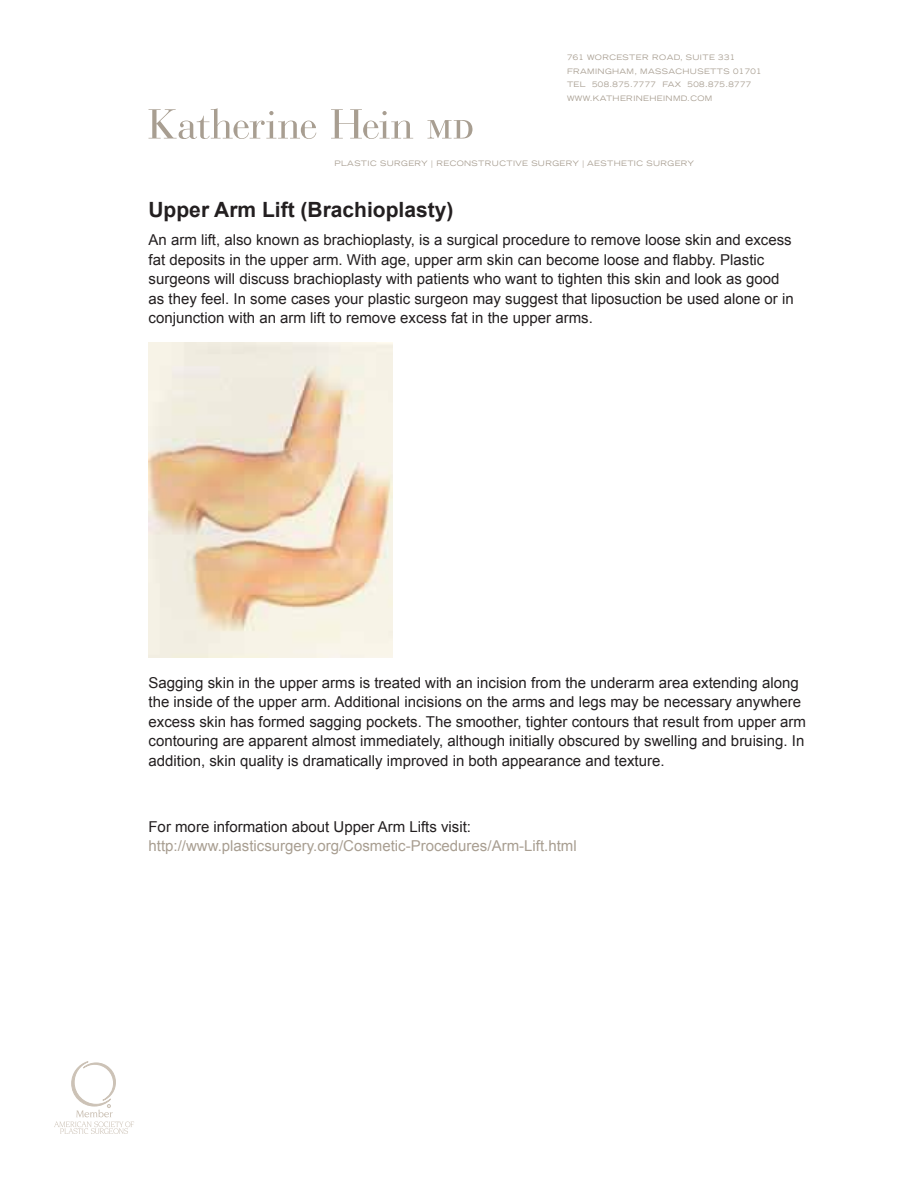
<style>
.page{position:relative;width:918px;height:1188px;background:#fff}
.page>*{position:absolute;margin:0;border:0;box-sizing:border-box;transform-origin:0 0}
.t1{font:700 21px "Arial";color:#231f20}
.t2{font:15px/19.5px "Arial";color:#231f20}
.t3{font:15px "Arial";color:#a89e91}
.t4{font:expanded 7.5px/13.5px "Trade Gothic LH";letter-spacing:.05em;color:#a89e91}
</style>
<div class="page">
<svg style="left:149px;top:108px;width:324px;height:31px"></svg>
<svg style="left:54px;top:1062px;width:80px;height:72px"></svg>
<img style="left:148px;top:343px;width:245px;height:315px">
<p class="t4" style="left:567px;top:50px;width:196px">761 WORCESTER ROAD, SUITE 331<br>FRAMINGHAM, MASSACHUSETTS 01701<br>TEL 508.875.7777 FAX 508.875.8777<br>WWW</p>
<p class="t4" style="left:590px;top:91px;width:124px">.KATHERINEHEINMD.COM</p>
<p class="t4" style="left:334px;top:156px;width:361px">PLASTIC SURGERY | RECONSTRUCTIVE SURGERY | AESTHETIC SURGERY</p>
<h1 class="t1" style="left:148px;top:195px;width:306px">Upper Arm Lift (Brachioplasty)</h1>
<p class="t2" style="left:148px;top:230px;width:647px">An arm lift, also known as brachioplasty, is a surgical procedure to remove loose skin and excess fat deposits in the upper arm. With age, upper arm skin can become loose and flabby. Plastic surgeons will discuss brachioplasty with patients who want to tighten this skin and look as good as they feel. In some cases your plastic surgeon may suggest that liposuction be used alone or in conjunction with an arm lift to remove excess fat in the upper arms.</p>
<p class="t2" style="left:148px;top:673px;width:659px">Sagging skin in the upper arms is treated with an incision from the underarm area extending along the inside of the upper arm. Additional incisions on the arms and legs may be necessary anywhere excess skin has formed sagging pockets. The smoother, tighter contours that result from upper arm contouring are apparent almost immediately, although initially obscured by swelling and bruising. In addition, skin quality is dramatically improved in both appearance and texture.</p>
<p class="t2" style="left:148px;top:817px;width:324px">For more information about Upper Arm Lifts visit:</p>
<p class="t3" style="left:148px;top:836px;width:430px">http://www.plasticsurgery.org/Cosmetic-Procedures/Arm-Lift.html</p>
</div>
